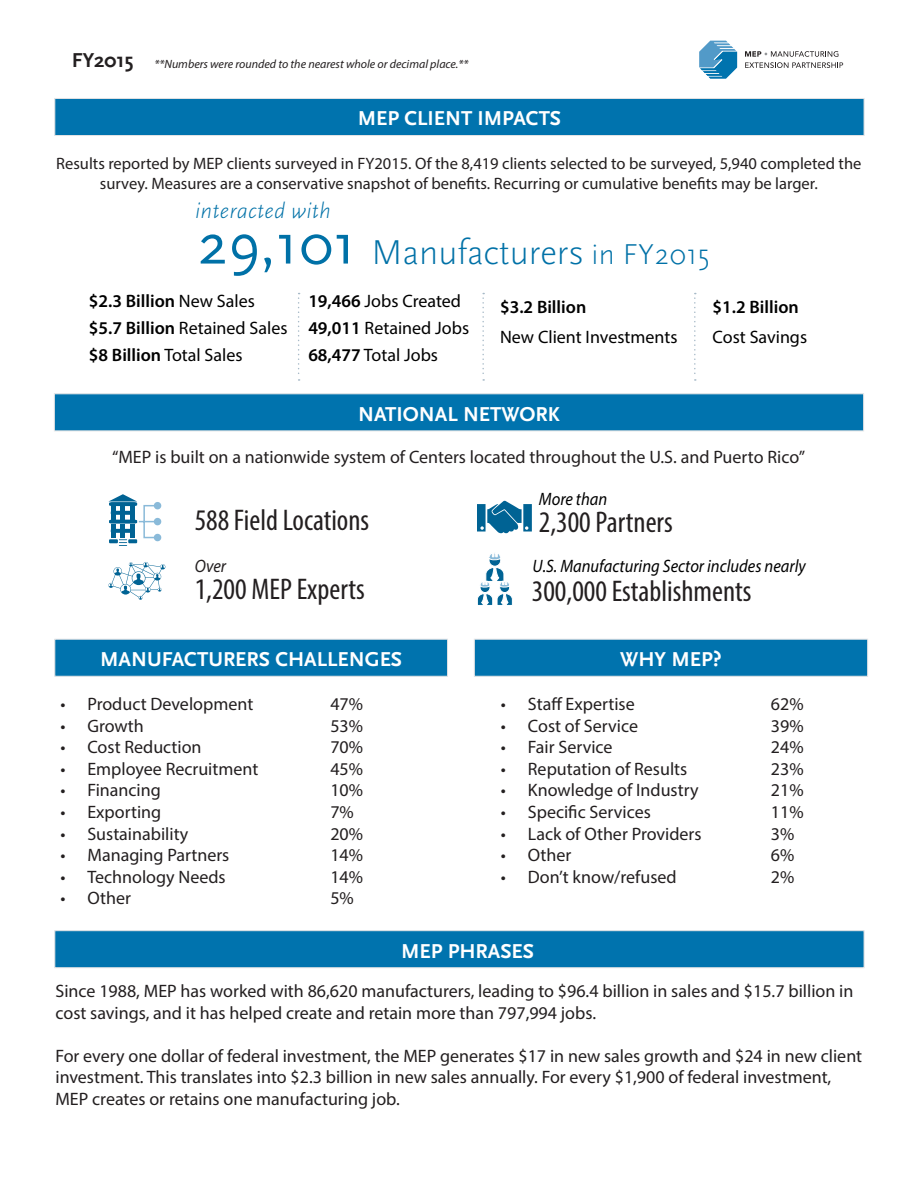
<style>
.page{position:relative;width:918px;height:1188px;background:#fff}
.page>*{position:absolute;margin:0;border:0;box-sizing:border-box;transform-origin:0 0}
._2__Exploded_Quote{font:300 36px "Scala Sans OT";color:#0071a7}
.t1{font:condensed 30px "Myriad Pro";color:#231f20}
._2__Exploded_Quote-2{font:italic 300 22.5px "Scala Sans OT";letter-spacing:.01em;color:#0071a7}
._3__Header{font:700 21px "Scala Sans OT";color:#fff}
._3__Header-2{font:700 21px "Scala Sans OT";color:#231f20}
.t2{font:18px/21.6px "Myriad Pro";color:#231f20}
._2__Exploded_Quote-3{font:18px "Myriad Pro";color:#000}
.t3{font:italic 18px "Myriad Pro";color:#000;scale:.92 1}
._2__Exploded_Quote-4{font:600 18px "Myriad Pro";color:#000}
.t4{font:italic 18px "Myriad Pro";color:#231f20;scale:.92 1}
.t5{font:16.5px/19.8px "Myriad Pro";color:#231f20;text-align:center}
.t6{font:italic 12px "Myriad Pro";color:#231f20}
.s1{font-weight:400;font-size:60px}
.s2{font-size:30px}
.s3{font-size:30px;color:#fff}
.s4{font-weight:400}
.s5{font-weight:600}
</style>
<div class="page">
<svg style="left:699px;top:41px;width:38px;height:38px"></svg>
<svg style="left:745px;top:51px;width:98px;height:17px"></svg>
<div style="left:54px;top:98px;width:810px;height:38px;background:#0073ae;border:1px solid #e1e2e4"></div>
<div style="left:54px;top:393px;width:810px;height:38px;background:#0073ae;border:1px solid #e1e2e4"></div>
<div style="left:54px;top:639px;width:394px;height:38px;background:#0073ae;border:1px solid #e1e2e4"></div>
<div style="left:474px;top:639px;width:394px;height:38px;background:#0073ae;border:1px solid #e1e2e4"></div>
<div style="left:54px;top:930px;width:810px;height:38px;background:#0073ae;border:1px solid #e1e2e4"></div>
<svg style="left:298px;top:293px;width:2px;height:88px"></svg>
<svg style="left:482px;top:293px;width:2px;height:88px"></svg>
<svg style="left:694px;top:293px;width:2px;height:88px"></svg>
<svg style="left:108px;top:494px;width:52px;height:52px"></svg>
<div style="left:154px;top:502px;width:7px;height:7px;background:#8abad9;border-radius:50%"></div>
<div style="left:154px;top:518px;width:7px;height:7px;background:#8abad9;border-radius:50%"></div>
<div style="left:154px;top:534px;width:7px;height:7px;background:#8abad9;border-radius:50%"></div>
<svg style="left:108px;top:562px;width:57px;height:38px"></svg>
<svg style="left:477px;top:501px;width:55px;height:32px"></svg>
<svg style="left:477px;top:553px;width:36px;height:52px"></svg>
<p class="_3__Header-2" style="left:72px;top:48px;width:63px">FY2015</p>
<p class="t6" style="left:154px;top:57px;width:315px">**Numbers were rounded to the nearest whole or decimal place.**</p>
<p class="_3__Header" style="left:358px;top:106px;width:205px">MEP CLIENT IMPACTS</p>
<p class="t5" style="left:56px;top:153px;width:807px">Results reported by MEP clients surveyed in FY2015. Of the 8,419 clients selected to be surveyed, 5,940 completed the survey. Measures are a conservative snapshot of benefits. Recurring or cumulative benefits may be larger.</p>
<p class="_2__Exploded_Quote-2" style="left:195px;top:199px;width:137px">interacted with</p>
<p class="_2__Exploded_Quote" style="left:198px;top:232px;width:525px"><span class="s1">29,101</span> Manufacturers <span class="s2">in FY2015</span><span class="s3">1</span></p>
<p class="_2__Exploded_Quote-4" style="left:89px;top:290px;width:167px">$2.3 Billion <span class="s4">New Sales</span></p>
<p class="_2__Exploded_Quote-3" style="left:89px;top:317px;width:200px"><span class="s5">$5.7 Billion</span> Retained Sales</p>
<p class="_2__Exploded_Quote-3" style="left:89px;top:344px;width:155px"><span class="s5">$8 Billion</span> Total Sales</p>
<p class="_2__Exploded_Quote-3" style="left:308px;top:290px;width:154px"><span class="s5">19,466</span> Jobs Created</p>
<p class="_2__Exploded_Quote-3" style="left:308px;top:317px;width:162px"><span class="s5">49,011</span> Retained Jobs</p>
<p class="_2__Exploded_Quote-3" style="left:308px;top:344px;width:131px"><span class="s5">68,477</span> Total Jobs</p>
<p class="_2__Exploded_Quote-4" style="left:500px;top:295px;width:88px">$3.2 Billion</p>
<p class="_2__Exploded_Quote-3" style="left:500px;top:325px;width:179px">New Client Investments</p>
<p class="_3__Header" style="left:358px;top:403px;width:203px">NATIONAL NETWORK</p>
<p class="_2__Exploded_Quote-4" style="left:713px;top:295px;width:88px">$1.2 Billion</p>
<p class="_2__Exploded_Quote-3" style="left:713px;top:325px;width:96px">Cost Savings</p>
<p class="t2" style="left:112px;top:446px;width:694px">“MEP is built on a nationwide system of Centers located throughout the U.S. and Puerto Rico”</p>
<p class="t3" style="left:539px;top:488px;width:76px">More than</p>
<p class="t1" style="left:195px;top:502px;width:176px">588 Field Locations</p>
<p class="t1" style="left:539px;top:504px;width:135px">2,300 Partners</p>
<p class="t4" style="left:195px;top:555px;width:36px">Over</p>
<p class="t3" style="left:532px;top:555px;width:299px">U.S. Manufacturing Sector includes nearly</p>
<p class="t1" style="left:195px;top:571px;width:172px">1,200 MEP Experts</p>
<p class="t1" style="left:532px;top:573px;width:221px">300,000 Establishments</p>
<p class="_3__Header" style="left:100px;top:648px;width:304px">MANUFACTURERS CHALLENGES</p>
<p class="_3__Header" style="left:620px;top:648px;width:103px">WHY MEP?</p>
<p class="t2" style="left:60px;top:693px;width:194px">• Product Development</p>
<p class="t2" style="left:330px;top:693px;width:34px">47%</p>
<p class="t2" style="left:60px;top:715px;width:85px">• Growth</p>
<p class="t2" style="left:330px;top:715px;width:34px">53%</p>
<p class="t2" style="left:60px;top:736px;width:143px">• Cost Reduction</p>
<p class="t2" style="left:330px;top:736px;width:34px">70%</p>
<p class="t2" style="left:60px;top:758px;width:199px">• Employee Recruitment</p>
<p class="t2" style="left:330px;top:758px;width:34px">45%</p>
<p class="t2" style="left:60px;top:779px;width:102px">• Financing</p>
<p class="t2" style="left:330px;top:779px;width:34px">10%</p>
<p class="t2" style="left:60px;top:801px;width:102px">• Exporting</p>
<p class="t2" style="left:330px;top:801px;width:25px">7%</p>
<p class="t2" style="left:60px;top:823px;width:129px">• Sustainability</p>
<p class="t2" style="left:330px;top:823px;width:34px">20%</p>
<p class="t2" style="left:60px;top:844px;width:171px">• Managing Partners</p>
<p class="t2" style="left:330px;top:844px;width:34px">14%</p>
<p class="t2" style="left:60px;top:866px;width:167px">• Technology Needs</p>
<p class="t2" style="left:330px;top:866px;width:34px">14%</p>
<p class="t2" style="left:60px;top:887px;width:72px">• Other</p>
<p class="t2" style="left:330px;top:887px;width:25px">5%</p>
<p class="t2" style="left:501px;top:693px;width:135px">• Staff Expertise</p>
<p class="t2" style="left:771px;top:693px;width:34px">62%</p>
<p class="t2" style="left:501px;top:715px;width:139px">• Cost of Service</p>
<p class="t2" style="left:771px;top:715px;width:34px">39%</p>
<p class="t2" style="left:501px;top:736px;width:113px">• Fair Service</p>
<p class="t2" style="left:771px;top:736px;width:34px">24%</p>
<p class="t2" style="left:501px;top:758px;width:188px">• Reputation of Results</p>
<p class="t2" style="left:771px;top:758px;width:34px">23%</p>
<p class="t2" style="left:501px;top:779px;width:199px">• Knowledge of Industry</p>
<p class="t2" style="left:771px;top:779px;width:34px">21%</p>
<p class="t2" style="left:501px;top:801px;width:152px">• Specific Services</p>
<p class="t2" style="left:771px;top:801px;width:34px">11%</p>
<p class="t2" style="left:501px;top:823px;width:202px">• Lack of Other Providers</p>
<p class="t2" style="left:771px;top:823px;width:25px">3%</p>
<p class="t2" style="left:501px;top:844px;width:72px">• Other</p>
<p class="t2" style="left:771px;top:844px;width:25px">6%</p>
<p class="t2" style="left:501px;top:866px;width:177px">• Don’t know/refused</p>
<p class="t2" style="left:771px;top:866px;width:25px">2%</p>
<p class="_3__Header" style="left:401px;top:939px;width:135px">MEP PHRASES</p>
<p class="t2" style="left:56px;top:980px;width:799px">Since 1988, MEP has worked with 86,620 manufacturers, leading to $96.4 billion in sales and $15.7 billion in cost savings, and it has helped create and retain more than 797,994 jobs.</p>
<p class="t2" style="left:56px;top:1045px;width:808px">For every one dollar of federal investment, the MEP generates $17 in new sales growth and $24 in new client investment. This translates into $2.3 billion in new sales annually. For every $1,900 of federal investment,<br>MEP creates or retains one manufacturing job.</p>
</div>
